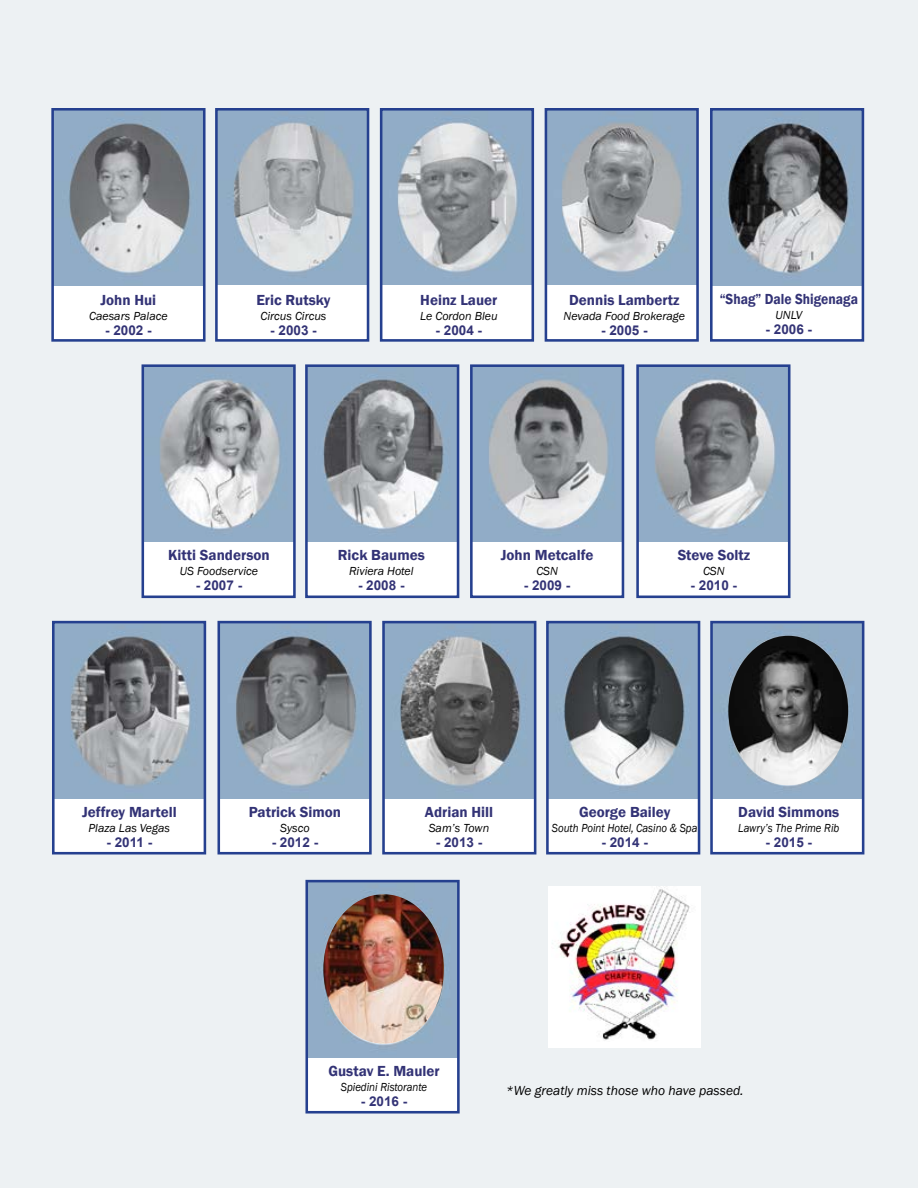
<style>
.page{position:relative;width:918px;height:1188px;background:#edf1f3}
.page>*{position:absolute;margin:0;border:0;box-sizing:border-box;transform-origin:0 0}
.t1{font:600 15px "Franklin Gothic";color:#333376}
.t2{font:600 15px "Franklin Gothic";color:#333376;scale:.9 1}
.t3{font:700 13.5px "Arial";color:#333376}
.t4{font:italic 13.5px "Franklin Gothic";color:#000}
.t5{font:italic 12px "Franklin Gothic";color:#000}
.t6{font:italic 12px "Franklin Gothic";color:#000;scale:.9 1}
</style>
<div class="page">
<div style="left:53px;top:109px;width:151px;height:231px;background:#fff"></div>
<img style="left:55px;top:112px;width:147px;height:174px">
<div style="left:51px;top:108px;width:155px;height:234px;border:3px solid #25408f"></div>
<div style="left:216px;top:109px;width:152px;height:231px;background:#fff"></div>
<img style="left:219px;top:112px;width:146px;height:172px">
<div style="left:215px;top:108px;width:154px;height:234px;border:3px solid #25408f"></div>
<div style="left:381px;top:109px;width:152px;height:231px;background:#fff"></div>
<img style="left:384px;top:112px;width:146px;height:172px">
<div style="left:380px;top:108px;width:154px;height:234px;border:3px solid #25408f"></div>
<div style="left:546px;top:109px;width:152px;height:231px;background:#fff"></div>
<img style="left:549px;top:112px;width:146px;height:172px">
<div style="left:545px;top:108px;width:154px;height:234px;border:3px solid #25408f"></div>
<div style="left:711px;top:109px;width:152px;height:231px;background:#fff"></div>
<img style="left:714px;top:112px;width:146px;height:174px">
<div style="left:710px;top:108px;width:154px;height:234px;border:3px solid #25408f"></div>
<div style="left:143px;top:366px;width:151px;height:231px;background:#fff"></div>
<img style="left:146px;top:368px;width:146px;height:174px">
<div style="left:142px;top:364px;width:154px;height:234px;border:3px solid #25408f"></div>
<div style="left:306px;top:366px;width:152px;height:231px;background:#fff"></div>
<img style="left:309px;top:368px;width:146px;height:174px">
<div style="left:305px;top:364px;width:154px;height:234px;border:3px solid #25408f"></div>
<div style="left:471px;top:366px;width:152px;height:231px;background:#fff"></div>
<img style="left:474px;top:368px;width:146px;height:174px">
<div style="left:470px;top:364px;width:154px;height:234px;border:3px solid #25408f"></div>
<div style="left:638px;top:366px;width:151px;height:231px;background:#fff"></div>
<img style="left:640px;top:368px;width:147px;height:174px">
<div style="left:636px;top:364px;width:155px;height:234px;border:3px solid #25408f"></div>
<div style="left:53px;top:622px;width:152px;height:231px;background:#fff"></div>
<img style="left:56px;top:625px;width:146px;height:173px">
<div style="left:52px;top:621px;width:154px;height:234px;border:3px solid #25408f"></div>
<div style="left:219px;top:622px;width:151px;height:231px;background:#fff"></div>
<img style="left:221px;top:625px;width:147px;height:173px">
<div style="left:217px;top:621px;width:155px;height:234px;border:3px solid #25408f"></div>
<div style="left:384px;top:622px;width:151px;height:231px;background:#fff"></div>
<img style="left:386px;top:625px;width:146px;height:173px">
<div style="left:382px;top:621px;width:154px;height:234px;border:3px solid #25408f"></div>
<div style="left:547px;top:622px;width:152px;height:231px;background:#fff"></div>
<img style="left:550px;top:625px;width:146px;height:173px">
<div style="left:546px;top:621px;width:154px;height:234px;border:3px solid #25408f"></div>
<div style="left:548px;top:886px;width:152px;height:162px;background:#fff"></div>
<img style="left:552px;top:886px;width:138px;height:155px">
<svg style="left:712px;top:622px;width:151px;height:231px;fill:#fff"></svg>
<div style="left:710px;top:621px;width:154px;height:234px;border:3px solid #25408f"></div>
<img style="left:728px;top:636px;width:120px;height:149px">
<svg style="left:307px;top:881px;width:151px;height:231px;fill:#fff"></svg>
<div style="left:305px;top:880px;width:155px;height:234px;border:3px solid #25408f"></div>
<img style="left:323px;top:894px;width:121px;height:150px">
<p class="t1" style="left:101px;top:291px;width:57px">John Hui</p>
<p class="t5" style="left:89px;top:308px;width:80px">Caesars Palace</p>
<p class="t3" style="left:105px;top:321px;width:48px">- 2002 -</p>
<p class="t1" style="left:256px;top:291px;width:76px">Eric Rutsky</p>
<p class="t5" style="left:261px;top:308px;width:67px">Circus Circus</p>
<p class="t3" style="left:270px;top:321px;width:48px">- 2003 -</p>
<p class="t1" style="left:420px;top:291px;width:79px">Heinz Lauer</p>
<p class="t5" style="left:420px;top:308px;width:79px">Le Cordon Bleu</p>
<p class="t3" style="left:436px;top:321px;width:48px">- 2004 -</p>
<p class="t1" style="left:569px;top:291px;width:112px">Dennis Lambertz</p>
<p class="t5" style="left:564px;top:308px;width:123px">Nevada Food Brokerage</p>
<p class="t3" style="left:601px;top:321px;width:48px">- 2005 -</p>
<p class="t2" style="left:720px;top:289px;width:155px">“Shag” Dale Shigenaga</p>
<p class="t5" style="left:775px;top:307px;width:28px">UNLV</p>
<p class="t3" style="left:766px;top:319px;width:48px">- 2006 -</p>
<p class="t1" style="left:168px;top:546px;width:103px">Kitti Sanderson</p>
<p class="t5" style="left:180px;top:564px;width:80px">US Foodservice</p>
<p class="t3" style="left:196px;top:576px;width:48px">- 2007 -</p>
<p class="t1" style="left:338px;top:546px;width:89px">Rick Baumes</p>
<p class="t5" style="left:349px;top:564px;width:66px">Riviera Hotel</p>
<p class="t3" style="left:358px;top:576px;width:48px">- 2008 -</p>
<p class="t1" style="left:501px;top:546px;width:94px">John Metcalfe</p>
<p class="t5" style="left:536px;top:564px;width:23px">CSN</p>
<p class="t3" style="left:524px;top:576px;width:48px">- 2009 -</p>
<p class="t1" style="left:678px;top:546px;width:74px">Steve Soltz</p>
<p class="t5" style="left:703px;top:564px;width:23px">CSN</p>
<p class="t3" style="left:691px;top:576px;width:48px">- 2010 -</p>
<p class="t1" style="left:82px;top:802px;width:96px">Jeffrey Martell</p>
<p class="t5" style="left:89px;top:820px;width:83px">Plaza Las Vegas</p>
<p class="t3" style="left:107px;top:832px;width:47px">- 2011 -</p>
<p class="t1" style="left:249px;top:802px;width:94px">Patrick Simon</p>
<p class="t5" style="left:280px;top:820px;width:31px">Sysco</p>
<p class="t3" style="left:272px;top:832px;width:48px">- 2012 -</p>
<p class="t1" style="left:425px;top:802px;width:70px">Adrian Hill</p>
<p class="t5" style="left:429px;top:820px;width:62px">Sam’s Town</p>
<p class="t3" style="left:436px;top:832px;width:48px">- 2013 -</p>
<p class="t1" style="left:579px;top:802px;width:93px">George Bailey</p>
<p class="t6" style="left:552px;top:820px;width:163px">South Point Hotel, Casino &amp; Spa</p>
<p class="t3" style="left:601px;top:832px;width:48px">- 2014 -</p>
<p class="t1" style="left:738px;top:802px;width:103px">David Simmons</p>
<p class="t6" style="left:738px;top:820px;width:114px">Lawry’s The Prime Rib</p>
<p class="t3" style="left:766px;top:832px;width:48px">- 2015 -</p>
<p class="t1" style="left:328px;top:1061px;width:113px">Gustav E. Mauler</p>
<p class="t6" style="left:341px;top:1079px;width:97px">Spiedini Ristorante</p>
<p class="t3" style="left:361px;top:1091px;width:48px">- 2016 -</p>
<p class="t4" style="left:506px;top:1082px;width:239px">*We greatly miss those who have passed.</p>
</div>
